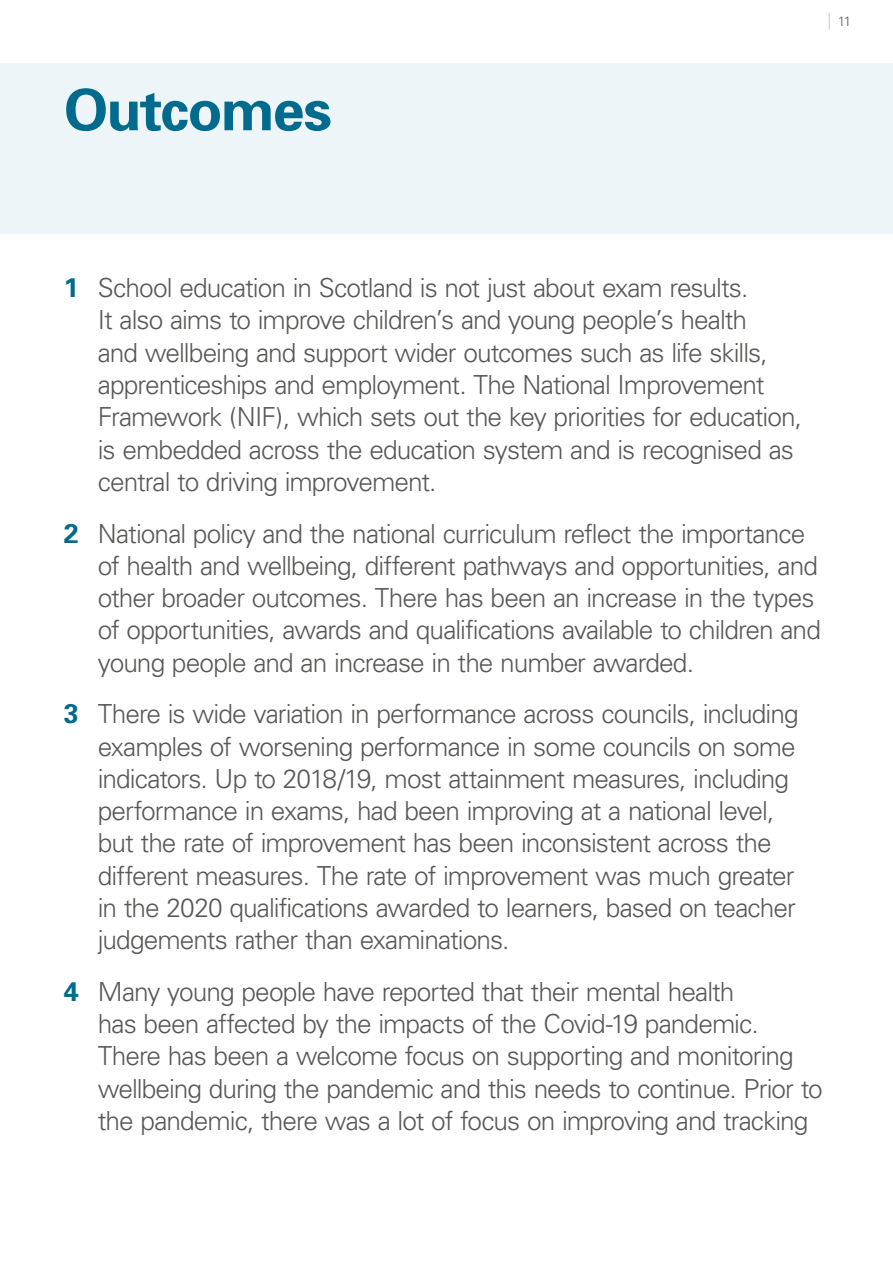
<style>
.page{position:relative;width:893px;height:1263px;background:#fff}
.page>*{position:absolute;margin:0;border:0;box-sizing:border-box;transform-origin:0 0}
.AS-P01-Chapter_head{font:700 57px "Univers";letter-spacing:-.025em;color:#006b8d}
.AS-P16-Key_messages{font:300 26.25px/32.2px "Univers";letter-spacing:-.035em;color:#575756}
.t1{font:300 13.5px "Univers";color:#575756}
.s1{font-weight:700;font-size:27px;color:#006b8d}
</style>
<div class="page">
<svg style="left:829px;top:13px;width:1px;height:17px"></svg>
<div style="left:0;top:64px;width:893px;height:170px;background:#eef5f8"></div>
<h2 class="AS-P01-Chapter_head" style="left:64px;top:76px;width:270px">Outcomes</h2>
<p class="t1" style="left:838px;top:13px;width:15px">11</p>
<p class="AS-P16-Key_messages" style="left:98px;top:272px;width:706px;text-indent:-34px"><span class="s1">1</span> School education in Scotland is not just about exam results.<br>It also aims to improve children’s and young people’s health<br>and wellbeing and support wider outcomes such as life skills, apprenticeships and employment. The National Improvement Framework (NIF), which sets out the key priorities for education, is embedded across the education system and is recognised as central to driving improvement.</p>
<p class="AS-P16-Key_messages" style="left:98px;top:517px;width:725px;text-indent:-34px"><span class="s1">2</span> National policy and the national curriculum reflect the importance of health and wellbeing, different pathways and opportunities, and other broader outcomes. There has been an increase in the types of opportunities, awards and qualifications available to children and young people and an increase in the number awarded.</p>
<p class="AS-P16-Key_messages" style="left:98px;top:698px;width:702px;text-indent:-34px"><span class="s1">3</span> There is wide variation in performance across councils, including examples of worsening performance in some councils on some indicators. Up to 2018/19, most attainment measures, including performance in exams, had been improving at a national level, but the rate of improvement has been inconsistent across the different measures. The rate of improvement was much greater in the 2020 qualifications awarded to learners, based on teacher judgements rather than examinations.</p>
<p class="AS-P16-Key_messages" style="left:98px;top:975px;width:726px;text-indent:-34px"><span class="s1">4</span> Many young people have reported that their mental health<br>has been affected by the impacts of the Covid-19 pandemic.<br>There has been a welcome focus on supporting and monitoring wellbeing during the pandemic and this needs to continue. Prior to the pandemic, there was a lot of focus on improving and tracking</p>
</div>
